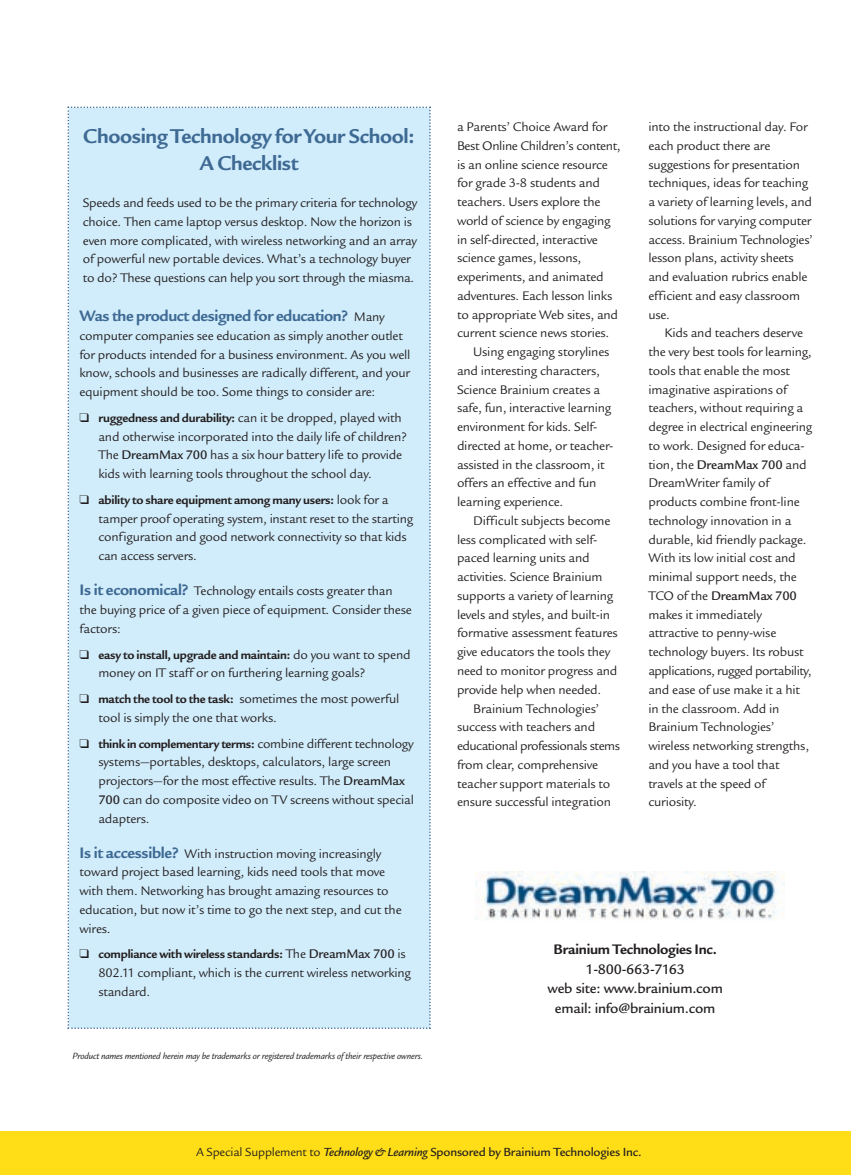
<style>
.page{position:relative;width:851px;height:1175px;background:#fff}
.page>*{position:absolute;margin:0;border:0;box-sizing:border-box;transform-origin:0 0}
.t1{font:700 21.75px/27px "Legacy San ITC";letter-spacing:-.015em;color:#3d6993;text-align:center}
.t2{font:700 16.5px "Legacy San ITC";letter-spacing:-.02em;color:#3d6993}
.t3{font:500 15px/19.5px "Legacy San ITC";letter-spacing:-.015em;color:#231f20;text-align:center}
.t4{font:700 15px "Legacy San ITC";letter-spacing:-.015em;color:#231f20}
.t5{font:13.5px/18.8px "Legacy San ITC";letter-spacing:-.015em;color:#231f20}
.t6{font:13.5px "Legacy San ITC";letter-spacing:-.04em;color:#231f20}
.t7{font:700 12.75px "Legacy San ITC";letter-spacing:-.015em;color:#231f20}
.t8{font:500 12.75px "Legacy San ITC";letter-spacing:-.015em;color:#231f20}
.t9{font:italic 9.75px "Legacy San ITC";letter-spacing:-.015em;color:#231f20}
.s1{font-weight:400;font-size:13.5px;color:#231f20}
.s2{font-weight:700;font-size:12.75px}
.s3{font-weight:500}
.s4{font-weight:400;font-size:13.5px}
.s5{font-weight:700;font-size:16.5px;color:#3d6993}
.s6{font-weight:500;font-size:13.5px}
.s7{font-weight:400}
.s8{font-style:italic}
</style>
<div class="page">
<div style="left:0;top:1131px;width:850px;height:43px;background:#ffdd17"></div>
<div style="left:68px;top:106px;width:362px;height:923px;background:#d1ecfa"></div>
<img style="left:476px;top:871px;width:308px;height:49px">
<h1 class="t1" style="left:83px;top:124px;width:333px">Choosing Technology for Your School:<br>A Checklist</h1>
<p class="t5" style="left:83px;top:195px;width:336px">Speeds and feeds used to be the primary criteria for technology choice. Then came laptop versus desktop. Now the horizon is even more complicated, with wireless networking and an array of powerful new portable devices. What’s a technology buyer to do? These questions can help you sort through the miasma.</p>
<p class="t2" style="left:80px;top:309px;width:307px">Was the product designed for education? <span class="s1">Many</span></p>
<p class="t5" style="left:79px;top:328px;width:332px">computer companies see education as simply another outlet for products intended for a business environment. As you well know, schools and businesses are radically different, and your equipment should be too. Some things to consider are:</p>
<p class="t5" style="left:98px;top:410px;width:310px;text-indent:-19px">❑ <span class="s2">ruggedness and durability:</span> can it be dropped, played with and otherwise incorporated into the daily life of children?<br>The <span class="s3">DreamMax 700</span> has a six hour battery life to provide kids with learning tools throughout the school day.</p>
<p class="t7" style="left:80px;top:494px;width:310px">❑ ability to share equipment among many users: <span class="s4">look for a</span></p>
<p class="t5" style="left:98px;top:511px;width:316px">tamper proof operating system, instant reset to the starting configuration and good network connectivity so that kids can access servers.</p>
<p class="t5" style="left:80px;top:583px;width:334px"><span class="s5">Is it economical?</span> Technology entails costs greater than the buying price of a given piece of equipment. Consider these factors:</p>
<p class="t7" style="left:80px;top:649px;width:332px">❑ easy to install, upgrade and maintain: <span class="s4">do you want to spend</span></p>
<p class="t5" style="left:98px;top:665px;width:269px">money on IT staff or on furthering learning goals?</p>
<p class="t5" style="left:98px;top:691px;width:302px;text-indent:-19px">❑ <span class="s2">match the tool to the task:</span> sometimes the most powerful tool is simply the one that works.</p>
<p class="t7" style="left:80px;top:738px;width:335px">❑ think in complementary terms: <span class="s4">combine different technology</span></p>
<p class="t5" style="left:98px;top:754px;width:317px">systems—portables, desktops, calculators, large screen projectors—for the most effective results. The <span class="s3">DreamMax 700</span> can do composite video on TV screens without special adapters.</p>
<p class="t5" style="left:80px;top:845px;width:323px"><span class="s5">Is it accessible?</span> With instruction moving increasingly toward project based learning, kids need tools that move with them. Networking has brought amazing resources to education, but now it’s time to go the next step, and cut the wires.</p>
<p class="t7" style="left:80px;top:949px;width:328px">❑ compliance with wireless standards: <span class="s4">The</span> <span class="s6">DreamMax 700</span> <span class="s4">is</span></p>
<p class="t5" style="left:98px;top:965px;width:314px">802.11 compliant, which is the current wireless networking standard.</p>
<p class="t9" style="left:72px;top:1051px;width:352px">Product names mentioned herein may be trademarks or registered trademarks of their respective owners.</p>
<p class="t5" style="left:457px;top:119px;width:152px">a Parents’ Choice Award for</p>
<p class="t5" style="left:457px;top:138px;width:165px">Best Online Children’s content,</p>
<p class="t5" style="left:457px;top:157px;width:152px">is an online science resource</p>
<p class="t5" style="left:457px;top:175px;width:144px">for grade 3-8 students and</p>
<p class="t5" style="left:457px;top:194px;width:145px">teachers. Users explore the</p>
<p class="t5" style="left:457px;top:213px;width:155px">world of science by engaging</p>
<p class="t5" style="left:457px;top:232px;width:142px">in self-directed, interactive</p>
<p class="t5" style="left:457px;top:250px;width:126px">science games, lessons,</p>
<p class="t5" style="left:457px;top:269px;width:148px">experiments, and animated</p>
<p class="t5" style="left:457px;top:288px;width:157px">adventures. Each lesson links</p>
<p class="t5" style="left:457px;top:307px;width:163px">to appropriate Web sites, and</p>
<p class="t5" style="left:457px;top:325px;width:154px">current science news stories.</p>
<p class="t5" style="left:473px;top:344px;width:138px">Using engaging storylines</p>
<p class="t5" style="left:457px;top:363px;width:144px">and interesting characters,</p>
<p class="t5" style="left:457px;top:382px;width:145px">Science Brainium creates a</p>
<p class="t5" style="left:457px;top:400px;width:156px">safe, fun, interactive learning</p>
<p class="t5" style="left:457px;top:419px;width:142px">environment for kids. Self-</p>
<p class="t5" style="left:457px;top:438px;width:158px">directed at home, or teacher-</p>
<p class="t5" style="left:457px;top:457px;width:149px">assisted in the classroom, it</p>
<p class="t5" style="left:457px;top:475px;width:141px">offers an effective and fun</p>
<p class="t5" style="left:457px;top:494px;width:108px">learning experience.</p>
<p class="t5" style="left:473px;top:513px;width:139px">Difficult subjects become</p>
<p class="t5" style="left:457px;top:532px;width:142px">less complicated with self-</p>
<p class="t5" style="left:457px;top:550px;width:134px">paced learning units and</p>
<p class="t5" style="left:457px;top:569px;width:147px">activities. Science Brainium</p>
<p class="t5" style="left:457px;top:588px;width:158px">supports a variety of learning</p>
<p class="t5" style="left:457px;top:607px;width:155px">levels and styles, and built-in</p>
<p class="t5" style="left:457px;top:625px;width:162px">formative assessment features</p>
<p class="t5" style="left:457px;top:644px;width:155px">give educators the tools they</p>
<p class="t5" style="left:457px;top:663px;width:162px">need to monitor progress and</p>
<p class="t5" style="left:457px;top:682px;width:146px">provide help when needed.</p>
<p class="t5" style="left:473px;top:700px;width:127px">Brainium Technologies’</p>
<p class="t5" style="left:457px;top:719px;width:140px">success with teachers and</p>
<p class="t6" style="left:457px;top:740px;width:164px">educational professionals stems</p>
<p class="t5" style="left:457px;top:757px;width:143px">from clear, comprehensive</p>
<p class="t5" style="left:457px;top:775px;width:155px">teacher support materials to</p>
<p class="t5" style="left:457px;top:794px;width:155px">ensure successful integration</p>
<p class="t5" style="left:648px;top:119px;width:166px">into the instructional day. For each product there are suggestions for presentation techniques, ideas for teaching a variety of learning levels, and solutions for varying computer access. Brainium Technologies’ lesson plans, activity sheets and evaluation rubrics enable efficient and easy classroom use.</p>
<p class="t5" style="left:648px;top:325px;width:165px;text-indent:16px">Kids and teachers deserve the very best tools for learning, tools that enable the most imaginative aspirations of teachers, without requiring a degree in electrical engineering to work. Designed for educa&shy;tion, the <span class="s3">DreamMax 700</span> and<br>DreamWriter family of products combine front-line technology innovation in a durable, kid friendly package.<br>With its low initial cost and minimal support needs, the<br>TCO of the <span class="s3">DreamMax 700 </span>makes it immediately attractive to penny-wise technology buyers. Its robust applications, rugged portability, and ease of use make it a hit in the classroom. Add in<br>Brainium Technologies’ wireless networking strengths, and you have a tool that travels at the speed of curiosity.</p>
<p class="t4" style="left:553px;top:943px;width:165px">Brainium Technologies Inc.</p>
<p class="t3" style="left:547px;top:960px;width:177px">1-800-663-7163<br>web site: www.brainium.com email: info@brainium.com</p>
<p class="t8" style="left:196px;top:1146px;width:447px"><span class="s7">A Special Supplement to</span> <span class="s8">Technology &amp; Learning</span> Sponsored by Brainium Technologies Inc.</p>
</div>
